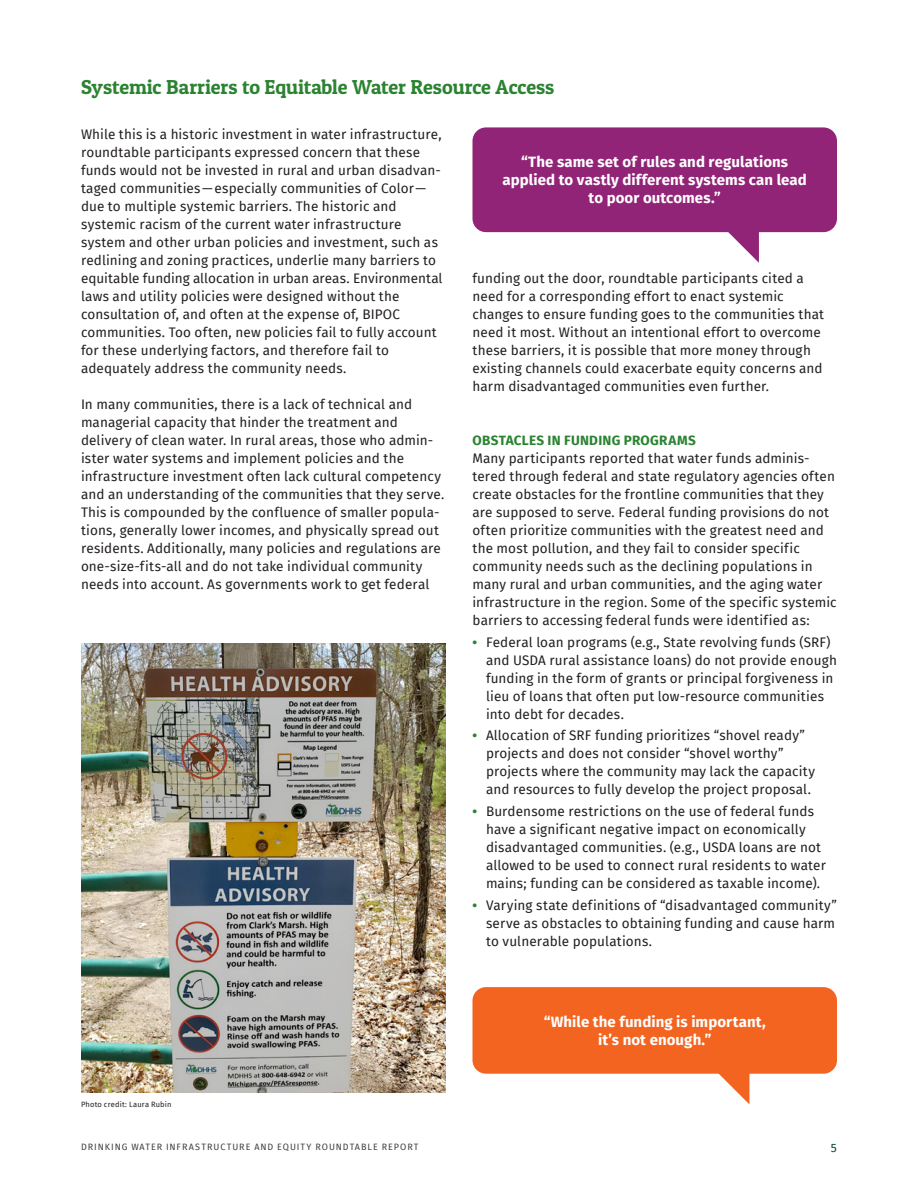
<style>
.page{position:relative;width:918px;height:1188px;background:#fff}
.page>*{position:absolute;margin:0;border:0;box-sizing:border-box;transform-origin:0 0}
.Header_1{font:20.25px "Patua One";letter-spacing:-.005em;color:#2b8331}
.Pull_quote_1{font:700 15px/18px "Fira Sans";letter-spacing:.005em;color:#fff;text-align:center}
.Body_1{font:13.5px/18px "Fira Sans";letter-spacing:.01em;color:#231f20}
.Header_2{font:700 13.5px "Fira Sans";letter-spacing:.02em;color:#2b8331}
.t1{font:12px "Fira Sans";color:#03503c}
.t2{font:9px "Fira Sans";letter-spacing:.105em;color:#3e3e3f}
.Caption_2_-_Green{font:7.5px "Fira Sans";letter-spacing:.025em;color:#231f20}
.s1{font-weight:700;color:#2b8331}
</style>
<div class="page">
<div style="left:472px;top:987px;width:365px;height:87px;background:#f36421;border-radius:14px"></div>
<svg style="left:711px;top:1073px;width:38px;height:31px"></svg>
<div style="left:472px;top:127px;width:365px;height:105px;background:#922477;border-radius:14px"></div>
<svg style="left:721px;top:232px;width:38px;height:31px"></svg>
<img style="left:81px;top:644px;width:365px;height:449px">
<p class="Header_1" style="left:81px;top:74px;width:475px">Systemic Barriers to Equitable Water Resource Access</p>
<p class="Body_1" style="left:81px;top:125px;width:363px">While this is a historic investment in water infrastructure, roundtable participants expressed concern that these funds would not be invested in rural and urban disadvan&shy;taged communities—especially communities of Color— due to multiple systemic barriers. The historic and systemic racism of the current water infrastructure system and other urban policies and investment, such as redlining and zoning practices, underlie many barriers to equitable funding allocation in urban areas. Environmental laws and utility policies were designed without the consultation of, and often at the expense of, BIPOC communities. Too often, new policies fail to fully account for these underlying factors, and therefore fail to adequately address the community needs.</p>
<p class="Body_1" style="left:81px;top:395px;width:365px">In many communities, there is a lack of technical and managerial capacity that hinder the treatment and delivery of clean water. In rural areas, those who admin&shy;ister water systems and implement policies and the infrastructure investment often lack cultural competency and an understanding of the communities that they serve.<br>This is compounded by the confluence of smaller popula&shy;tions, generally lower incomes, and physically spread out residents. Additionally, many policies and regulations are one-size-fits-all and do not take individual community needs into account. As governments work to get federal</p>
<p class="Pull_quote_1" style="left:503px;top:152px;width:306px">“The same set of rules and regulations applied to vastly different systems can lead to poor outcomes.”</p>
<p class="Body_1" style="left:472px;top:269px;width:353px">funding out the door, roundtable participants cited a need for a corresponding effort to enact systemic changes to ensure funding goes to the communities that need it most. Without an intentional effort to overcome these barriers, it is possible that more money through existing channels could exacerbate equity concerns and harm disadvantaged communities even further.</p>
<p class="Header_2" style="left:473px;top:429px;width:225px">OBSTACLES IN FUNDING PROGRAMS</p>
<p class="Body_1" style="left:472px;top:449px;width:366px">Many participants reported that water funds adminis&shy;tered through federal and state regulatory agencies often create obstacles for the frontline communities that they are supposed to serve. Federal funding provisions do not often prioritize communities with the greatest need and the most pollution, and they fail to consider specific community needs such as the declining populations in many rural and urban communities, and the aging water infrastructure in the region. Some of the specific systemic barriers to accessing federal funds were identified as:</p>
<p class="Body_1" style="left:486px;top:633px;width:352px;text-indent:-14px"><span class="s1">•</span> Federal loan programs (e.g., State revolving funds (SRF) and USDA rural assistance loans) do not provide enough funding in the form of grants or principal forgiveness in lieu of loans that often put low-resource communities into debt for decades.</p>
<p class="Body_1" style="left:486px;top:726px;width:331px;text-indent:-14px"><span class="s1">•</span> Allocation of SRF funding prioritizes “shovel ready” projects and does not consider “shovel worthy” projects where the community may lack the capacity and resources to fully develop the project proposal.</p>
<p class="Body_1" style="left:486px;top:802px;width:341px;text-indent:-14px"><span class="s1">•</span> Burdensome restrictions on the use of federal funds have a significant negative impact on economically disadvantaged communities. (e.g., USDA loans are not allowed to be used to connect rural residents to water mains; funding can be considered as taxable income).</p>
<p class="Body_1" style="left:486px;top:896px;width:352px;text-indent:-14px"><span class="s1">•</span> Varying state definitions of “disadvantaged community” serve as obstacles to obtaining funding and cause harm to vulnerable populations.</p>
<p class="Caption_2_-_Green" style="left:81px;top:1098px;width:92px">Photo credit: Laura Rubin</p>
<p class="Pull_quote_1" style="left:544px;top:1011px;width:224px">“While the funding is important, it’s not enough.”</p>
<p class="t2" style="left:81px;top:1140px;width:339px">DRINKING WATER INFRASTRUCTURE AND EQUITY ROUNDTABLE REPORT</p>
<p class="t1" style="left:831px;top:1138px;width:8px">5</p>
</div>
